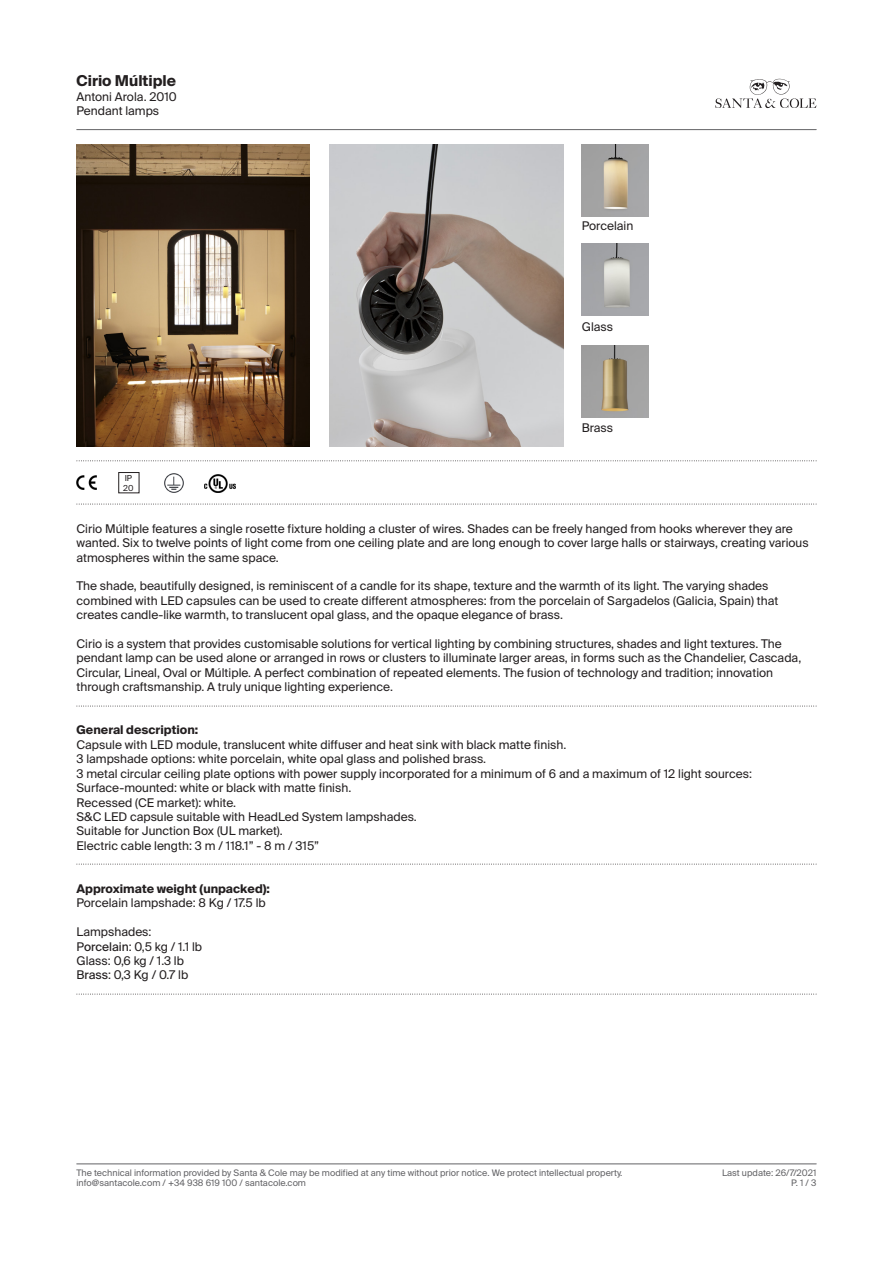
<style>
.page{position:relative;width:893px;height:1263px;background:#fff}
.page>*{position:absolute;margin:0;border:0;box-sizing:border-box;transform-origin:0 0}
.t1{font:700 15px "Suisse Intl";color:#231f20}
.t2{font:12px/14.4px "Suisse Intl";color:#231f20}
.t3{font:700 12px "Suisse Intl";color:#231f20}
.t4{font:9px "Suisse Intl";color:#636366}
.t5{font:8.25px "Suisse Intl";color:#231f20}
.s1{font-weight:700}
.s2{font-style:inherit}
</style>
<div class="page">
<svg style="left:715px;top:79px;width:101px;height:29px"></svg>
<hr style="left:77px;top:129px;width:739px;height:1px;background:#636366">
<hr style="left:77px;top:1163px;width:739px;height:1px;background:#636366">
<svg style="left:77px;top:460px;width:740px;height:1px"></svg>
<svg style="left:77px;top:504px;width:740px;height:1px"></svg>
<svg style="left:77px;top:994px;width:740px;height:1px"></svg>
<svg style="left:77px;top:864px;width:740px;height:1px"></svg>
<svg style="left:77px;top:706px;width:740px;height:1px"></svg>
<img style="left:77px;top:475px;width:19px;height:14px">
<img style="left:165px;top:474px;width:18px;height:18px">
<img style="left:205px;top:474px;width:30px;height:19px">
<img style="left:77px;top:144px;width:233px;height:302px">
<img style="left:329px;top:144px;width:235px;height:302px">
<img style="left:582px;top:144px;width:66px;height:72px">
<img style="left:582px;top:244px;width:66px;height:72px">
<img style="left:582px;top:346px;width:66px;height:72px">
<p class="t1" style="left:77px;top:72px;width:101px">Cirio Múltiple</p>
<p class="t2" style="left:77px;top:89px;width:102px">Antoni Arola. 2010<br>Pendant lamps</p>
<p class="t5" style="left:125px;top:473px;width:9px">IP</p>
<p class="t5" style="left:123px;top:483px;width:12px">20</p>
<p class="t2" style="left:582px;top:219px;width:53px">Porcelain</p>
<p class="t2" style="left:582px;top:320px;width:33px">Glass</p>
<p class="t2" style="left:582px;top:421px;width:33px">Brass</p>
<p class="t2" style="left:77px;top:521px;width:734px">Cirio Múltiple features a single rosette fixture holding a cluster of wires. Shades can be freely hanged from hooks wherever they are wanted. Six to twelve points of light come from one ceiling plate and are long enough to cover large halls or stairways, creating various atmospheres within the same space.</p>
<p class="t2" style="left:77px;top:579px;width:703px">The shade, beautifully designed, is reminiscent of a candle for its shape, texture and the warmth of its light. The varying shades combined with LED capsules can be used to create different atmospheres: from the porcelain of Sargadelos (Galicia, Spain) that creates candle-like warmth, to translucent opal glass, and the opaque elegance of brass.</p>
<p class="t2" style="left:77px;top:637px;width:726px">Cirio is a system that provides customisable solutions for vertical lighting by combining structures, shades and light textures. The pendant lamp can be used alone or arranged in rows or clusters to illuminate larger areas, in forms such as the Chandelier, Cascada, Circular, Lineal, Oval or Múltiple. A perfect combination of repeated elements. The fusion of technology and tradition; innovation through craftsmanship. A truly unique lighting experience.</p>
<p class="t2" style="left:77px;top:723px;width:491px"><span class="s1">General description:<br></span>Capsule with LED module, translucent white diffuser and heat sink with black matte finish.</p>
<p class="t2" style="left:77px;top:752px;width:411px">3 lampshade options: white porcelain, white opal glass and polished brass.</p>
<p class="t2" style="left:77px;top:766px;width:677px">3 metal circular ceiling plate options with power supply incorporated for a minimum of 6 and a maximum of 12 light sources:</p>
<p class="t2" style="left:77px;top:781px;width:276px">Surface-mounted: white or black with matte finish.</p>
<p class="t2" style="left:77px;top:795px;width:161px">Recessed (CE market): white.</p>
<p class="t2" style="left:77px;top:809px;width:342px">S&amp;C LED capsule suitable with HeadLed System lampshades.</p>
<p class="t2" style="left:77px;top:824px;width:208px">Suitable for Junction Box (UL market).</p>
<p class="t2" style="left:77px;top:838px;width:244px">Electric cable length: 3 m / 118.1” - 8 m / 315”</p>
<p class="t3" style="left:77px;top:882px;width:195px">Approximate weight (unpacked):</p>
<p class="t2" style="left:77px;top:896px;width:191px">Porcelain lampshade: 8 Kg / 17.5 lb</p>
<p class="t2" style="left:77px;top:925px;width:77px">Lampshades:</p>
<p class="t2" style="left:77px;top:939px;width:127px">P<span class="s2">orcelain</span>: 0,5 kg / 1.1 lb</p>
<p class="t2" style="left:77px;top:953px;width:109px">Glass: 0,6 kg / 1.3 lb</p>
<p class="t2" style="left:77px;top:968px;width:113px">B<span class="s2">rass</span>: 0,3 Kg / 0.7 lb</p>
<p class="t4" style="left:77px;top:1167px;width:547px">The technical information provided by Santa &amp; Cole may be modified at any time without prior notice. We protect intellectual property.</p>
<p class="t4" style="left:722px;top:1167px;width:96px">Last update: 26/7/2021</p>
<p class="t4" style="left:77px;top:1178px;width:231px">info@santacole.com / +34 938 619 100 / santacole.com</p>
<p class="t4" style="left:791px;top:1178px;width:27px">P. 1 / 3</p>
</div>
